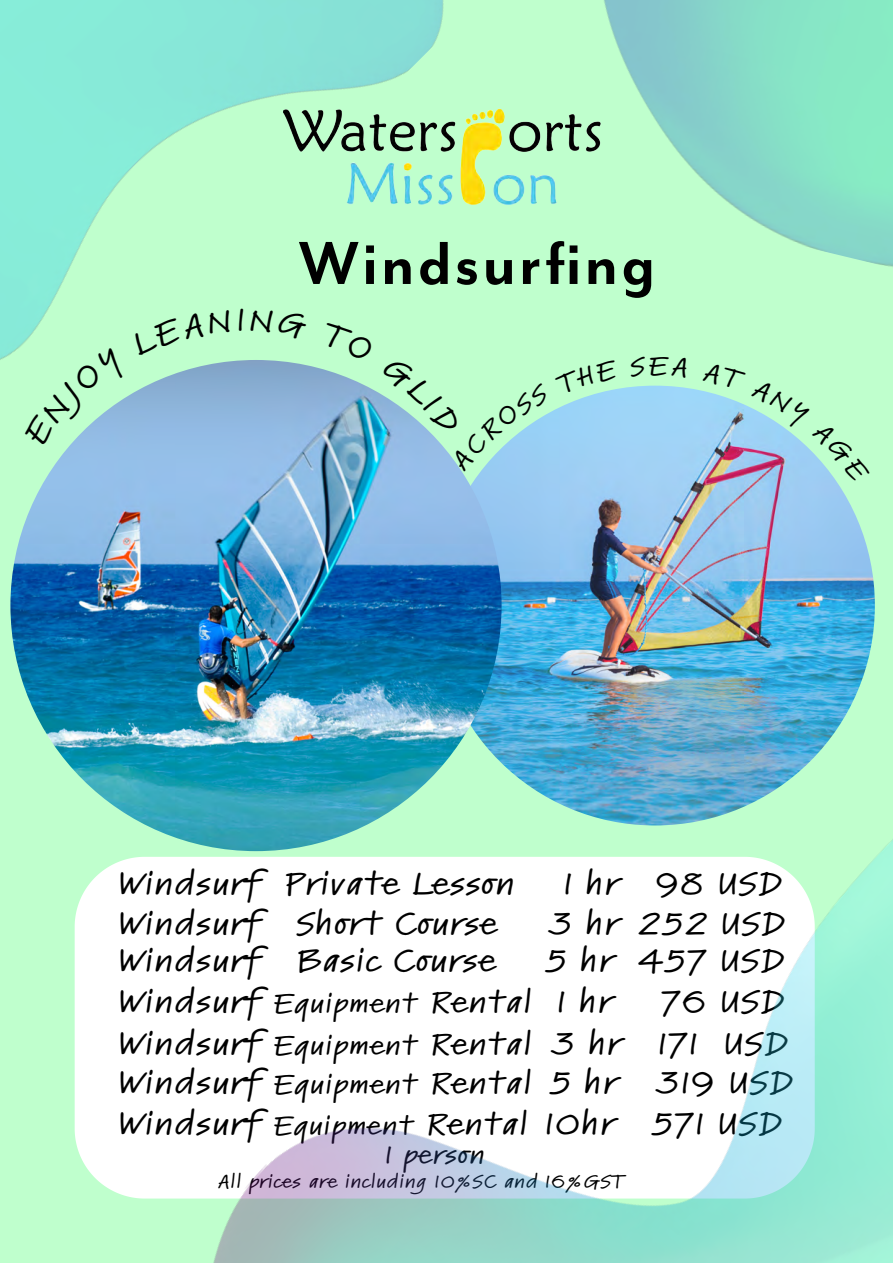
<style>
.page{position:relative;width:893px;height:1263px;background:#bfffcd}
.page>*{position:absolute;margin:0;border:0;box-sizing:border-box;transform-origin:0 0}
.t1{font:700 70.05px "Mr Eaves Mod OT";letter-spacing:.04em;color:#000}
.t2{font:600 expanded 30.3px/40.5px "Kremlin Pro";letter-spacing:.055em;color:#000}
.t3{font:600 expanded 24.6px "Kremlin Pro";letter-spacing:.055em;color:#000}
.t4{font:600 expanded 17.4px "Kremlin Pro";letter-spacing:.055em;color:#000}
.s1{font-size:25.35px}
.s2{font-size:28.8px}
.s3{font-size:24.6px}
</style>
<div class="page">
<div style="left:75px;top:857px;width:97px;height:341px;background:#fff"></div>
<img style="left:172px;top:385px;width:721px;height:878px">
<img style="left:604px;top:0;width:289px;height:267px">
<img style="left:0;top:0;width:483px;height:483px">
<img style="left:10px;top:360px;width:492px;height:491px;border-radius:246px">
<img style="left:283px;top:94px;width:326px;height:129px">
<svg style="left:23px;top:310px;width:208px;height:137px"></svg>
<svg style="left:239px;top:309px;width:5px;height:22px"></svg>
<svg style="left:250px;top:309px;width:58px;height:31px"></svg>
<svg style="left:320px;top:321px;width:54px;height:41px"></svg>
<svg style="left:380px;top:355px;width:238px;height:117px"></svg>
<svg style="left:702px;top:385px;width:168px;height:99px"></svg>
<h1 class="t1" style="left:298px;top:223px;width:359px">Windsurfing</h1>
<p class="t2" style="left:118px;top:864px;width:398px">Windsurf Private Lesson</p>
<p class="t2" style="left:564px;top:864px;width:219px">1 hr 98 USD</p>
<p class="t2" style="left:118px;top:904px;width:380px">Windsurf Short Course</p>
<p class="t2" style="left:547px;top:904px;width:240px">3 hr 252 USD</p>
<p class="t2" style="left:118px;top:941px;width:379px">Windsurf Basic Course</p>
<p class="t2" style="left:118px;top:940px;width:668px;line-height:41.4px;text-indent:427px">5 hr 457 USD<br>Windsurf <span class="s1">Equipment</span> <span class="s2">Rental</span> 1 hr</p>
<p class="t2" style="left:118px;top:982px;width:676px;text-indent:543px">76 USD<br>Windsurf <span class="s1">Equipment</span> <span class="s2">Rental</span> 3 hr 171 USD<br>Windsurf <span class="s1">Equipment</span> <span class="s2">Rental</span> 5 hr 319 USD<br>Windsurf <span class="s3">Equipment</span> <span class="s2">Rental</span> 10hr 571 USD</p>
<p class="t3" style="left:386px;top:1137px;width:100px">1 person</p>
<p class="t4" style="left:218px;top:1169px;width:408px">All prices are including 10%SC and 16%GST</p>
</div>
